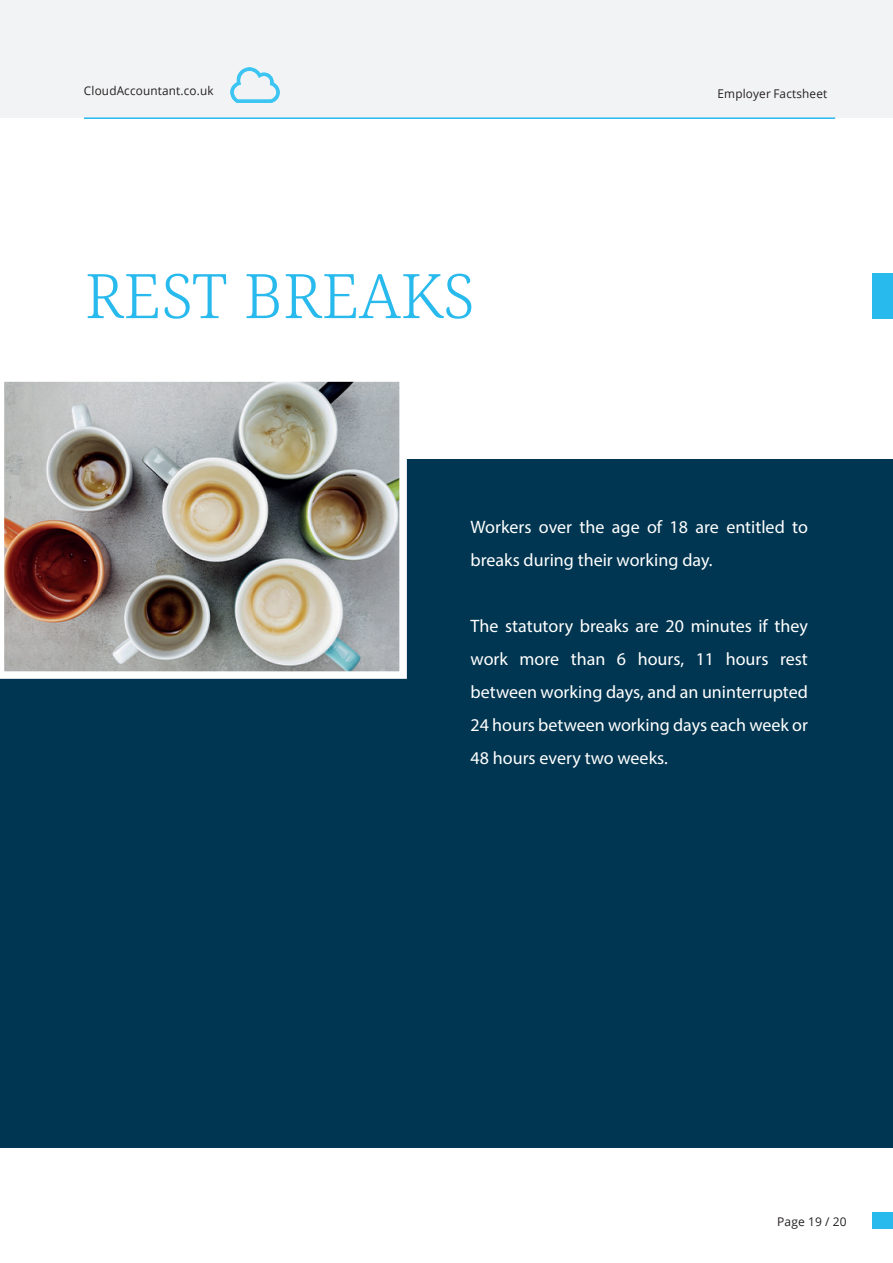
<style>
.page{position:relative;width:893px;height:1263px;background:#fff}
.page>*{position:absolute;margin:0;border:0;box-sizing:border-box;transform-origin:0 0}
.t1{font:300 61.5px "Noto Serif";color:#28baed}
.t2{font:18px/33px "Myriad Pro";color:#fff}
.t3{font:12px "Open Sans";letter-spacing:.015em;color:#231f20}
</style>
<div class="page">
<div style="left:0;top:0;width:893px;height:118px;background:#f2f3f4"></div>
<div style="left:0;top:459px;width:893px;height:688px;background:#003651"></div>
<div style="left:873px;top:1212px;width:20px;height:17px;background:#28baed"></div>
<div style="left:873px;top:273px;width:20px;height:45px;background:#28baed"></div>
<hr style="left:84px;top:117px;width:751px;height:2px;background:#28baed">
<img style="left:230px;top:67px;width:50px;height:36px">
<img style="left:0;top:381px;width:407px;height:298px">
<p class="t3" style="left:84px;top:82px;width:131px">CloudAccountant.co.uk</p>
<p class="t3" style="left:718px;top:85px;width:111px">Employer Factsheet</p>
<h1 class="t1" style="left:85px;top:254px;width:391px">REST BREAKS</h1>
<p class="t2" style="left:471px;top:510px;width:339px">Workers over the age of 18 are entitled to breaks during their working day.</p>
<p class="t2" style="left:471px;top:609px;width:339px;text-align:justify">The statutory breaks are 20 minutes if they work more than 6 hours, 11 hours rest between working days, and an uninterrupted 24 hours between working days each week or 48 hours every two weeks.</p>
<p class="t3" style="left:777px;top:1213px;width:71px">Page 19 / 20</p>
</div>
